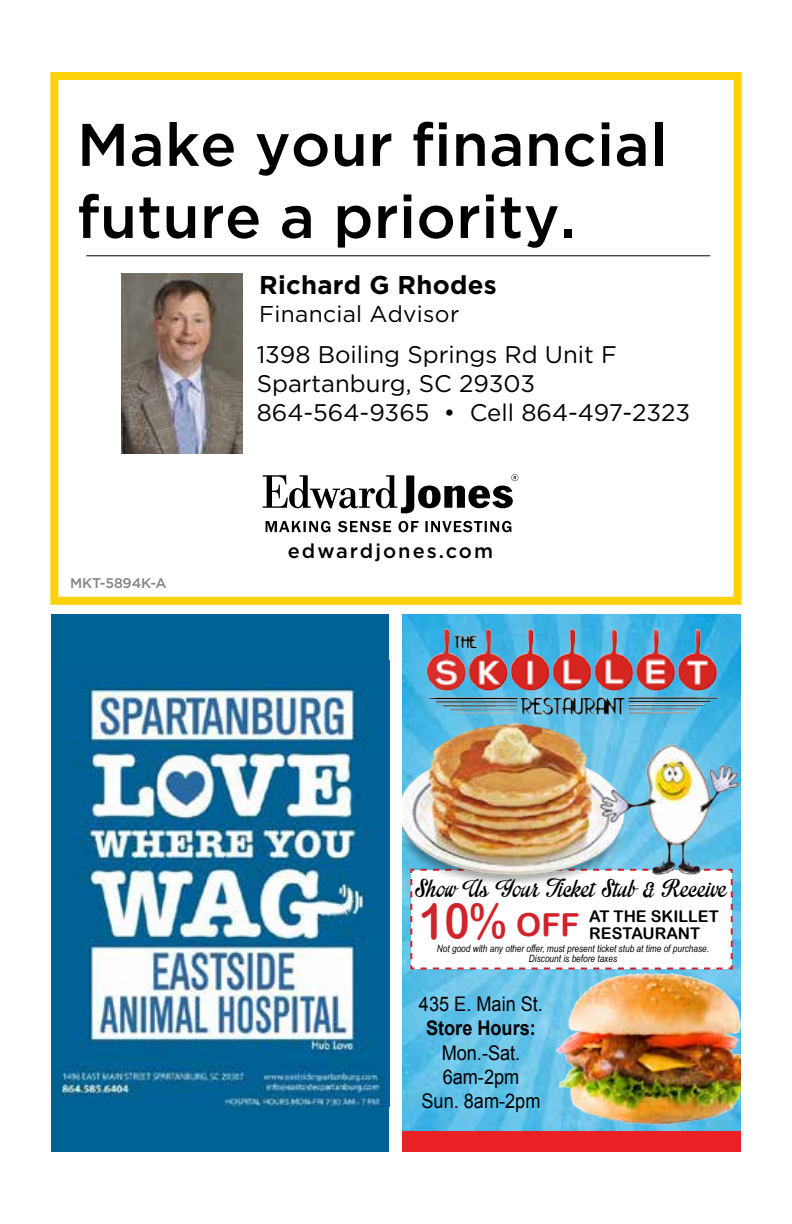
<style>
.page{position:relative;width:792px;height:1224px;background:#fff}
.page>*{position:absolute;margin:0;border:0;box-sizing:border-box;transform-origin:0 0}
.t1{font:500 60px/72px "Gotham";letter-spacing:.005em;color:#000}
.t2{font:50.2px "Arial Rounded MT Bold";color:#d2232a;scale:.85 1}
.t3{font:34.2px "Impregnable Personal Use Only";color:#000}
.t4{font:700 25.8px "Gotham";letter-spacing:.01em;color:#000}
.t5{font:24px/28.8px "Gotham";color:#000}
.t6{font:22.8px/41px "Gotham";letter-spacing:.01em;color:#000}
.t7{font:20.2px/24.2px "Arial";color:#000;text-align:center;scale:.9 1}
.t8{font:700 20.2px "Arial";color:#000;scale:.9 1}
.t9{font:500 20px "Gotham";letter-spacing:.1em;color:#000}
.t10{font:16.2px/16.2px "Arial Rounded MT Bold";color:#000}
.t11{font:500 14px "Gotham";letter-spacing:-.01em;color:#838587}
.t12{font:italic 10px/10px "Arial Narrow";color:#000;text-align:center}
.s1{font-size:31.8px;color:#d2232a}
</style>
<div class="page">
<div style="left:52px;top:615px;width:337px;height:537px;background:#006194"></div>
<img style="left:61px;top:683px;width:324px;height:423px">
<img style="left:403px;top:615px;width:337px;height:517px">
<svg style="left:409px;top:882px;width:325px;height:89px"></svg>
<img style="left:403px;top:718px;width:230px;height:164px">
<img style="left:411px;top:623px;width:321px;height:101px">
<img style="left:554px;top:964px;width:186px;height:164px">
<img style="left:582px;top:735px;width:158px;height:164px">
<div style="left:403px;top:1132px;width:337px;height:20px;background:#eb2225"></div>
<svg style="left:266px;top:521px;width:64px;height:11px"></svg>
<svg style="left:338px;top:521px;width:53px;height:11px"></svg>
<svg style="left:398px;top:521px;width:21px;height:11px"></svg>
<svg style="left:425px;top:521px;width:86px;height:11px"></svg>
<svg style="left:263px;top:474px;width:255px;height:39px"></svg>
<hr style="left:86px;top:255px;width:624px;height:1px;background:#000">
<img style="left:121px;top:273px;width:121px;height:180px">
<div style="left:50px;top:72px;width:692px;height:533px;border:8px solid #fed20a"></div>
<h1 class="t1" style="left:77px;top:108px;width:592px">Make your financial future a priority.</h1>
<h3 class="t4" style="left:259px;top:267px;width:239px">Richard G Rhodes</h3>
<h3 class="t6" style="left:259px;top:293px;width:202px">Financial Advisor<br>4035 Highway 9</h3>
<h3 class="t6" style="left:259px;top:367px;width:295px;line-height:25.8px">Boiling Springs, SC 29316<br>864-599-1334</h3>
<h3 class="t5" style="left:257px;top:340px;width:435px">1398 Boiling Springs Rd Unit F<br>Spartanburg, SC 29303<br>864-564-9365 • Cell 864-497-2323</h3>
<h3 class="t11" style="left:70px;top:574px;width:98px">MKT-5894K-A</h3>
<h3 class="t9" style="left:288px;top:538px;width:207px">edwardjones.com</h3>
<h3 class="t3" style="left:415px;top:874px;width:313px">Show Us Your Ticket Stub &amp; Receive</h3>
<h3 class="t10" style="left:589px;top:908px;width:131px;text-indent:-73px"><span class="s1">OFF</span> AT THE SKILLET<br>RESTAURANT</h3>
<p class="t12" style="left:437px;top:944px;width:274px">Not good with any other offer, must present ticket stub at time of purchase.<br>Discount is before taxes</p>
<h2 class="t2" style="left:419px;top:892px;width:104px">10%</h2>
<h3 class="t7" style="left:419px;top:992px;width:139px">435 E. Main St.</h3>
<h3 class="t8" style="left:426px;top:1015px;width:124px">Store Hours:</h3>
<h3 class="t7" style="left:422px;top:1041px;width:134px">Mon.-Sat.<br>6am-2pm<br>Sun. 8am-2pm</h3>
</div>
